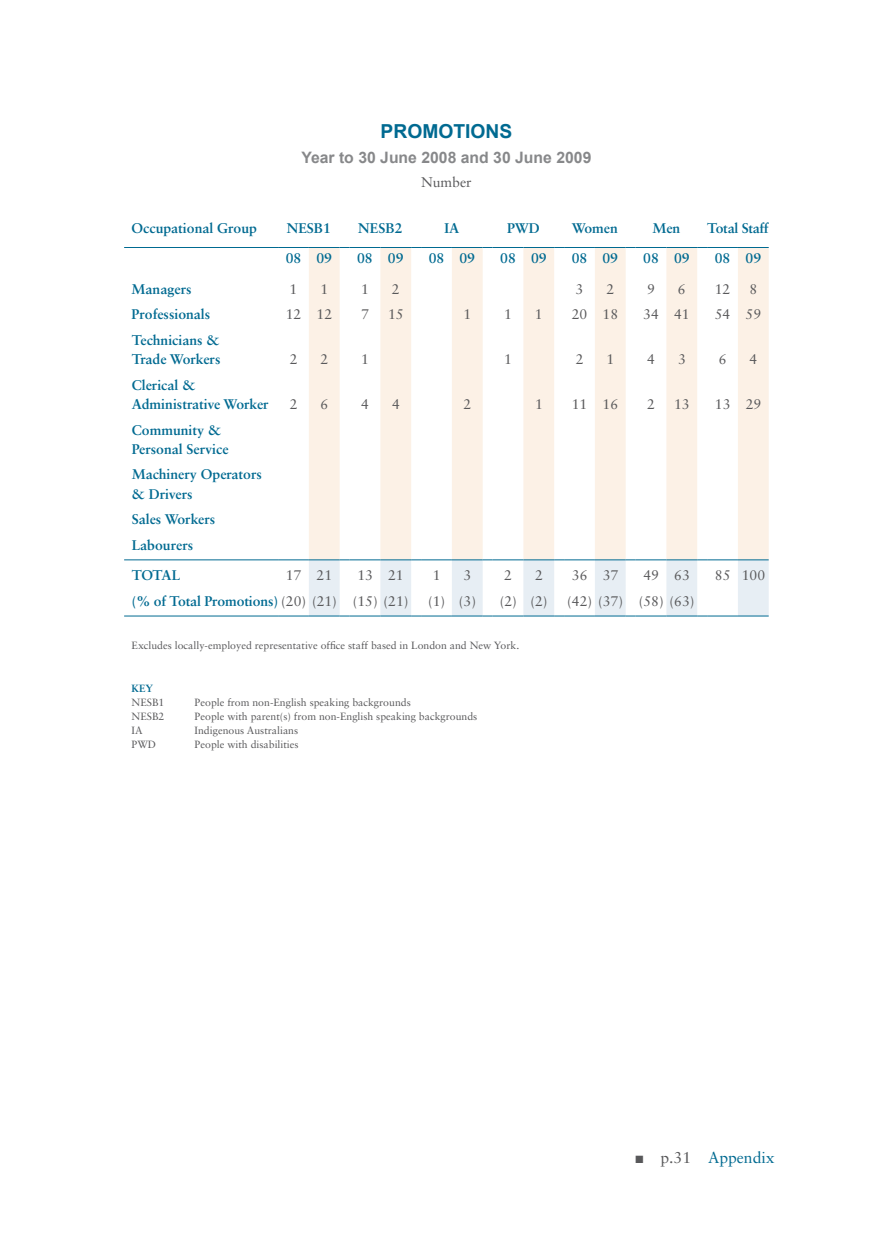
<style>
.page{position:relative;width:874px;height:1241px;background:#fff}
.page>*{position:absolute;margin:0;border:0;box-sizing:border-box;transform-origin:0 0}
.t1{font:700 19.25px "Arial";color:#006a91}
.t2{font:700 15.75px "Arial";color:#87888a}
.t3{font:15.75px "Sabon LT Std";color:#006a91}
.t4{font:700 14px/19.2px "Sabon LT Std";color:#006a91}
.t5{font:14px "Sabon LT Std";color:#58585a}
.t6{font:700 14px "Sabon LT Std";letter-spacing:-.02em;color:#006a91}
.t7{font:10.5px "Sabon LT Std";color:#58585a}
.t8{font:700 10.5px "Sabon LT Std";color:#006a91}
.s1{font-weight:400;color:#58585a}
.s2{color:#58585a}
</style>
<div class="page">
<svg style="left:309px;top:248px;width:459px;height:311px"></svg>
<hr style="left:124px;top:559px;width:154px;height:1px;background:#006a91">
<hr style="left:278px;top:559px;width:31px;height:1px;background:#006a91">
<hr style="left:124px;top:615px;width:154px;height:1px;background:#006a91">
<hr style="left:278px;top:615px;width:31px;height:1px;background:#006a91">
<svg style="left:309px;top:559px;width:459px;height:57px"></svg>
<hr style="left:706px;top:615px;width:31px;height:1px;background:#006a91">
<hr style="left:737px;top:615px;width:31px;height:1px;background:#006a91">
<hr style="left:124px;top:247px;width:154px;height:1px;background:#006a91">
<hr style="left:278px;top:247px;width:31px;height:1px;background:#006a91">
<hr style="left:309px;top:247px;width:30px;height:1px;background:#006a91">
<hr style="left:349px;top:247px;width:31px;height:1px;background:#006a91">
<hr style="left:380px;top:247px;width:31px;height:1px;background:#006a91">
<hr style="left:421px;top:247px;width:30px;height:1px;background:#006a91">
<hr style="left:451px;top:247px;width:31px;height:1px;background:#006a91">
<hr style="left:492px;top:247px;width:31px;height:1px;background:#006a91">
<hr style="left:523px;top:247px;width:31px;height:1px;background:#006a91">
<hr style="left:564px;top:247px;width:30px;height:1px;background:#006a91">
<hr style="left:594px;top:247px;width:31px;height:1px;background:#006a91">
<hr style="left:635px;top:247px;width:31px;height:1px;background:#006a91">
<hr style="left:666px;top:247px;width:30px;height:1px;background:#006a91">
<hr style="left:706px;top:247px;width:31px;height:1px;background:#006a91">
<hr style="left:737px;top:247px;width:31px;height:1px;background:#006a91">
<h1 class="t1" style="left:380px;top:120px;width:133px">PROMOTIONS</h1>
<p class="t2" style="left:301px;top:148px;width:291px">Year to 30 June 2008 and 30 June 2009</p>
<p class="t5" style="left:421px;top:174px;width:52px">Number</p>
<p class="t4" style="left:131px;top:218px;width:127px">Occupational Group</p>
<p class="t4" style="left:286px;top:218px;width:46px">NESB1</p>
<p class="t4" style="left:358px;top:218px;width:46px">NESB2</p>
<p class="t4" style="left:444px;top:218px;width:16px">IA</p>
<p class="t4" style="left:506px;top:218px;width:34px">PWD</p>
<p class="t4" style="left:571px;top:218px;width:48px">Women</p>
<p class="t4" style="left:652px;top:218px;width:29px">Men</p>
<p class="t6" style="left:707px;top:219px;width:63px">Total Staff</p>
<p class="t4" style="left:285px;top:248px;width:48px">08 09</p>
<p class="t4" style="left:357px;top:248px;width:48px">08 09</p>
<p class="t4" style="left:428px;top:248px;width:48px">08 09</p>
<p class="t4" style="left:500px;top:248px;width:48px">08 09</p>
<p class="t4" style="left:571px;top:248px;width:48px">08 09</p>
<p class="t4" style="left:643px;top:248px;width:48px">08 09</p>
<p class="t4" style="left:714px;top:248px;width:48px">08 09</p>
<p class="t4" style="left:131px;top:279px;width:61px">Managers</p>
<p class="t5" style="left:289px;top:280px;width:9px">1</p>
<p class="t5" style="left:320px;top:280px;width:9px">1</p>
<p class="t5" style="left:361px;top:280px;width:9px">1</p>
<p class="t5" style="left:392px;top:280px;width:9px">2</p>
<p class="t5" style="left:575px;top:280px;width:9px">3</p>
<p class="t5" style="left:606px;top:280px;width:9px">2</p>
<p class="t5" style="left:646px;top:280px;width:9px">9</p>
<p class="t5" style="left:677px;top:280px;width:9px">6</p>
<p class="t5" style="left:714px;top:280px;width:17px">12</p>
<p class="t5" style="left:749px;top:280px;width:9px">8</p>
<p class="t4" style="left:132px;top:304px;width:80px">Professionals</p>
<p class="t5" style="left:285px;top:306px;width:48px">12 12</p>
<p class="t5" style="left:361px;top:306px;width:9px">7</p>
<p class="t5" style="left:388px;top:306px;width:17px">15</p>
<p class="t5" style="left:463px;top:306px;width:9px">1</p>
<p class="t5" style="left:504px;top:306px;width:9px">1</p>
<p class="t5" style="left:534px;top:306px;width:9px">1</p>
<p class="t5" style="left:571px;top:306px;width:48px">20 18</p>
<p class="t5" style="left:643px;top:306px;width:48px">34 41</p>
<p class="t5" style="left:714px;top:306px;width:48px">54 59</p>
<p class="t4" style="left:132px;top:330px;width:90px">Technicians &amp;<br>Trade Workers</p>
<p class="t5" style="left:289px;top:351px;width:9px">2</p>
<p class="t5" style="left:320px;top:351px;width:9px">2</p>
<p class="t5" style="left:361px;top:351px;width:9px">1</p>
<p class="t5" style="left:504px;top:351px;width:9px">1</p>
<p class="t5" style="left:575px;top:351px;width:9px">2</p>
<p class="t5" style="left:606px;top:351px;width:9px">1</p>
<p class="t5" style="left:647px;top:351px;width:9px">4</p>
<p class="t5" style="left:677px;top:351px;width:9px">3</p>
<p class="t5" style="left:718px;top:351px;width:9px">6</p>
<p class="t5" style="left:749px;top:351px;width:9px">4</p>
<p class="t4" style="left:132px;top:375px;width:138px">Clerical &amp;<br>Administrative Worker</p>
<p class="t5" style="left:289px;top:396px;width:9px">2</p>
<p class="t5" style="left:320px;top:396px;width:9px">6</p>
<p class="t5" style="left:361px;top:396px;width:9px">4</p>
<p class="t5" style="left:392px;top:396px;width:9px">4</p>
<p class="t5" style="left:463px;top:396px;width:9px">2</p>
<p class="t5" style="left:534px;top:396px;width:9px">1</p>
<p class="t5" style="left:571px;top:396px;width:48px">11 16</p>
<p class="t5" style="left:647px;top:396px;width:9px">2</p>
<p class="t5" style="left:673px;top:396px;width:17px">13</p>
<p class="t5" style="left:714px;top:396px;width:48px">13 29</p>
<p class="t4" style="left:132px;top:420px;width:98px">Community &amp;<br>Personal Service</p>
<p class="t4" style="left:132px;top:464px;width:132px">Machinery Operators &amp; Drivers</p>
<p class="t4" style="left:132px;top:506px;width:85px;line-height:25.6px">Sales Workers<br>Labourers</p>
<p class="t4" style="left:132px;top:565px;width:50px">TOTAL</p>
<p class="t5" style="left:286px;top:567px;width:48px">17 21</p>
<p class="t5" style="left:357px;top:567px;width:48px">13 21</p>
<p class="t5" style="left:432px;top:567px;width:9px">1</p>
<p class="t5" style="left:463px;top:567px;width:9px">3</p>
<p class="t5" style="left:504px;top:567px;width:9px">2</p>
<p class="t5" style="left:535px;top:567px;width:9px">2</p>
<p class="t5" style="left:571px;top:567px;width:48px">36 37</p>
<p class="t5" style="left:643px;top:567px;width:48px">49 63</p>
<p class="t5" style="left:714px;top:567px;width:52px">85 100</p>
<p class="t4" style="left:132px;top:591px;width:278px">(% of Total Promotions) <span class="s1">(20) (21) (15) (21)</span></p>
<p class="t5" style="left:428px;top:592px;width:49px">(1) (3)</p>
<p class="t5" style="left:499px;top:592px;width:49px">(2) (2)</p>
<p class="t5" style="left:567px;top:592px;width:129px">(42) (37) (58) (63)</p>
<p class="t7" style="left:131px;top:639px;width:389px">Excludes locally-employed representative office staff based in London and New York.</p>
<p class="t8" style="left:131px;top:681px;width:23px">KEY</p>
<p class="t7" style="left:131px;top:695px;width:34px">NESB1</p>
<p class="t7" style="left:194px;top:695px;width:217px">People from non-English speaking backgrounds</p>
<p class="t7" style="left:131px;top:709px;width:34px">NESB2</p>
<p class="t7" style="left:194px;top:709px;width:284px">People with parent(s) from non-English speaking backgrounds</p>
<p class="t7" style="left:131px;top:723px;width:13px">IA</p>
<p class="t7" style="left:194px;top:723px;width:105px">Indigenous Australians</p>
<p class="t7" style="left:131px;top:737px;width:26px">PWD</p>
<p class="t7" style="left:194px;top:737px;width:105px">People with disabilities</p>
<p class="t3" style="left:635px;top:1147px;width:140px"><span class="s2">■ p.31</span> Appendix</p>
</div>
